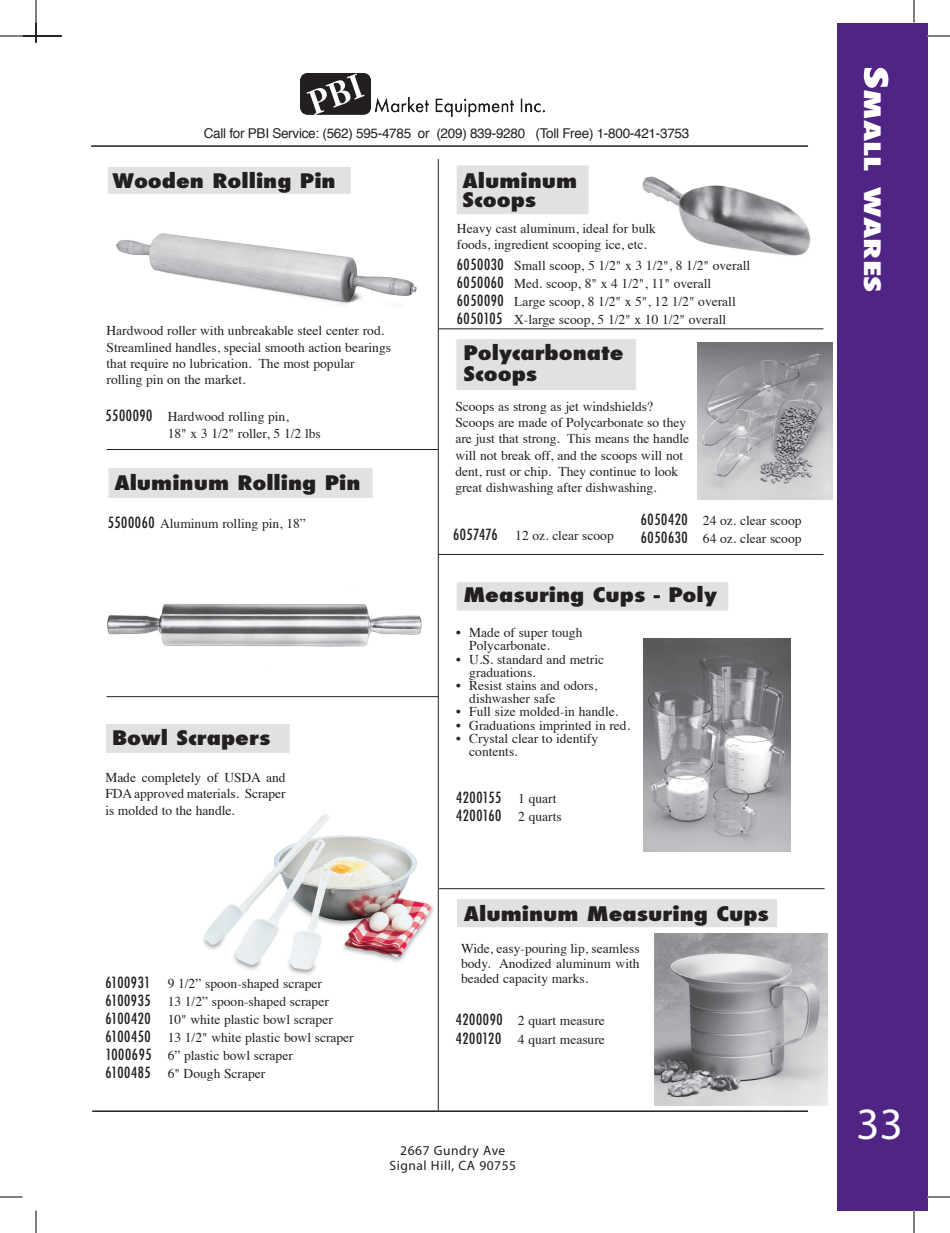
<style>
.page{position:relative;width:950px;height:1233px;background:#fff}
.page>*{position:absolute;margin:0;border:0;box-sizing:border-box;transform-origin:0 0}
.t1{font:45px "Myriad Pro";color:#fff}
.t2{font:800 condensed 22.05px "Futura";color:#fff;scale:1.6 1}
.t3{font:800 condensed 19.5px/19.4px "Futura";color:#231f20;scale:1.3 1}
.t4{font:500 condensed 15px/18px "Futura";letter-spacing:.04em;color:#231f20}
.t5{font:13.5px/16.2px "Times";color:#231f20}
.t6{font:13.5px "Helvetica";letter-spacing:-.02em;color:#231f20}
.t7{font:13.5px/14.5px "Myriad Pro";letter-spacing:.04em;color:#231f20;text-align:center}
.s1{font-family:"Futura";font-weight:500;font-stretch:condensed;font-size:15px}
.s2{font-family:"Times";font-weight:400;font-stretch:normal;font-size:13.5px}
.s3{font-size:31.5px}
</style>
<div class="page">
<div style="left:836px;top:23px;width:91px;height:1187px;background:#502484"></div>
<hr style="left:91px;top:145px;width:717px;height:2px;background:#231f20">
<hr style="left:92px;top:1110px;width:716px;height:2px;background:#231f20">
<img style="left:300px;top:73px;width:244px;height:44px">
<hr style="left:35px;top:22px;width:2px;height:21px;background:#231f20">
<hr style="left:22px;top:35px;width:40px;height:2px;background:#231f20">
<img style="left:107px;top:575px;width:331px;height:100px">
<img style="left:116px;top:233px;width:301px;height:72px">
<img style="left:697px;top:342px;width:135px;height:157px">
<img style="left:642px;top:176px;width:169px;height:80px">
<img style="left:654px;top:933px;width:173px;height:172px">
<img style="left:203px;top:814px;width:231px;height:161px">
<hr style="left:439px;top:888px;width:385px;height:1px;background:#231f20">
<div style="left:456px;top:898px;width:321px;height:30px;background:#e1e1e3;border:1px solid #fff"></div>
<hr style="left:106px;top:449px;width:332px;height:1px;background:#231f20">
<hr style="left:106px;top:696px;width:332px;height:1px;background:#231f20">
<div style="left:105px;top:723px;width:185px;height:31px;background:#e1e1e3;border:1px solid #fff"></div>
<hr style="left:438px;top:159px;width:1px;height:951px;background:#231f20">
<div style="left:456px;top:165px;width:133px;height:50px;background:#e1e1e3;border:1px solid #fff"></div>
<hr style="left:438px;top:329px;width:385px;height:1px;background:#231f20">
<div style="left:455px;top:338px;width:181px;height:53px;background:#e1e1e3;border:1px solid #fff"></div>
<div style="left:107px;top:166px;width:244px;height:28px;background:#e1e1e3;border:1px solid #fff"></div>
<div style="left:108px;top:467px;width:265px;height:32px;background:#e1e1e3;border:1px solid #fff"></div>
<hr style="left:438px;top:554px;width:385px;height:1px;background:#231f20">
<img style="left:643px;top:638px;width:147px;height:214px">
<div style="left:456px;top:582px;width:273px;height:29px;background:#e1e1e3;border:1px solid #fff"></div>
<svg style="left:0;top:36px;width:22px;height:1px"></svg>
<svg style="left:927px;top:36px;width:23px;height:1px"></svg>
<svg style="left:0;top:1197px;width:22px;height:1px"></svg>
<svg style="left:927px;top:1197px;width:23px;height:1px"></svg>
<svg style="left:36px;top:0;width:1px;height:22px"></svg>
<svg style="left:36px;top:1210px;width:1px;height:23px"></svg>
<svg style="left:913px;top:0;width:1px;height:22px"></svg>
<svg style="left:913px;top:1210px;width:1px;height:23px"></svg>
<p class="t6" style="left:204px;top:123px;width:487px">Call for PBI Service: (562) 595-4785 or (209) 839-9280 (Toll Free) 1-800-421-3753</p>
<h3 class="t3" style="left:112px;top:171px;width:173px">Wooden Rolling Pin</h3>
<p class="t5" style="left:106px;top:322px;width:286px">Hardwood roller with unbreakable steel center rod.<br>Streamlined handles, special smooth action bearings that require no lubrication. The most popular rolling pin on the market.</p>
<p class="t5" style="left:168px;top:408px;width:155px;text-indent:-62px"><span class="s1">5500090</span> Hardwood rolling pin,<br>18" x 3 1/2" roller, 5 1/2 lbs</p>
<h3 class="t3" style="left:114px;top:473px;width:191px">Aluminum Rolling Pin</h3>
<p class="t5" style="left:108px;top:514px;width:200px"><span class="s1">5500060</span> Aluminum rolling pin, 18”</p>
<h3 class="t3" style="left:112px;top:728px;width:123px">Bowl Scrapers</h3>
<p class="t5" style="left:105px;top:768px;width:182px;text-align:justify">Made completely of USDA and FDA approved materials. Scraper is molded to the handle.</p>
<p class="t5" style="left:105px;top:973px;width:250px;line-height:18px"><span class="s1">6100931</span> 9 1/2” spoon-shaped scraper <span class="s1">6100935</span> 13 1/2” spoon-shaped scraper <span class="s1">6100420</span> 10" white plastic bowl scraper <span class="s1">6100450</span> 13 1/2" white plastic bowl scraper <span class="s1">1000695</span> 6” plastic bowl scraper<br><span class="s1">6100485</span> 6" Dough Scraper</p>
<h3 class="t3" style="left:462px;top:171px;width:90px">Aluminum<br>Scoops</h3>
<p class="t5" style="left:457px;top:219px;width:200px">Heavy cast aluminum, ideal for bulk foods, ingredient scooping ice, etc.</p>
<p class="t5" style="left:457px;top:256px;width:295px;line-height:18px"><span class="s1">6050030</span> Small scoop, 5 1/2" x 3 1/2", 8 1/2" overall <span class="s1">6050060</span> Med. scoop, 8" x 4 1/2", 11" overall <span class="s1">6050090</span> Large scoop, 8 1/2" x 5", 12 1/2" overall <span class="s1">6050105</span> X-large scoop, 5 1/2" x 10 1/2" overall</p>
<h3 class="t3" style="left:463px;top:343px;width:125px;line-height:21px">Polycarbonate<br>Scoops</h3>
<p class="t5" style="left:455px;top:397px;width:235px">Scoops as strong as jet windshields?<br>Scoops are made of Polycarbonate so they are just that strong. This means the handle will not break off, and the scoops will not dent, rust or chip. They continue to look great dishwashing after dishwashing.</p>
<p class="t5" style="left:453px;top:526px;width:162px"><span class="s1">6057476</span> 12 oz. clear scoop</p>
<p class="t5" style="left:640px;top:510px;width:162px;line-height:18px"><span class="s1">6050420</span> 24 oz. clear scoop<br><span class="s1">6050630</span> 64 oz. clear scoop</p>
<h3 class="t3" style="left:463px;top:586px;width:197px">Measuring Cups - Poly</h3>
<p class="t5" style="left:469px;top:625px;width:115px;line-height:13.2px;text-indent:-13px">• Made of super tough<br>Polycarbonate.</p>
<p class="t5" style="left:469px;top:651px;width:136px;line-height:13.2px;text-indent:-13px">• U.S. standard and metric graduations.</p>
<p class="t5" style="left:469px;top:678px;width:129px;line-height:13.2px;text-indent:-13px">• Resist stains and odors, dishwasher safe</p>
<p class="t5" style="left:456px;top:703px;width:163px">• Full size molded-in handle.</p>
<p class="t5" style="left:456px;top:716px;width:175px">• Graduations imprinted in red.</p>
<p class="t5" style="left:469px;top:730px;width:130px;line-height:13.2px;text-indent:-13px">• Crystal clear to identify contents.</p>
<p class="t4" style="left:456px;top:789px;width:107px">4200155 <span class="s2">1 quart<br></span>4200160 <span class="s2">2 quarts</span></p>
<h3 class="t3" style="left:464px;top:904px;width:236px">Aluminum Measuring Cups</h3>
<p class="t5" style="left:461px;top:939px;width:180px;line-height:15.5px;text-align:justify">Wide, easy-pouring lip, seamless body. Anodized aluminum with beaded capacity marks.</p>
<p class="t5" style="left:455px;top:1009px;width:151px;line-height:19.5px"><span class="s1">4200090</span> 2 quart measure<br><span class="s1">4200120</span> 4 quart measure</p>
<p class="t7" style="left:389px;top:1143px;width:128px">2667 Gundry Ave<br>Signal Hill, CA 90755</p>
<h2 class="t2" style="left:887px;top:66px;width:141px;rotate:90deg"><span class="s3">S</span>mall wares</h2>
<h1 class="t1" style="left:856px;top:1096px;width:48px">33</h1>
</div>
